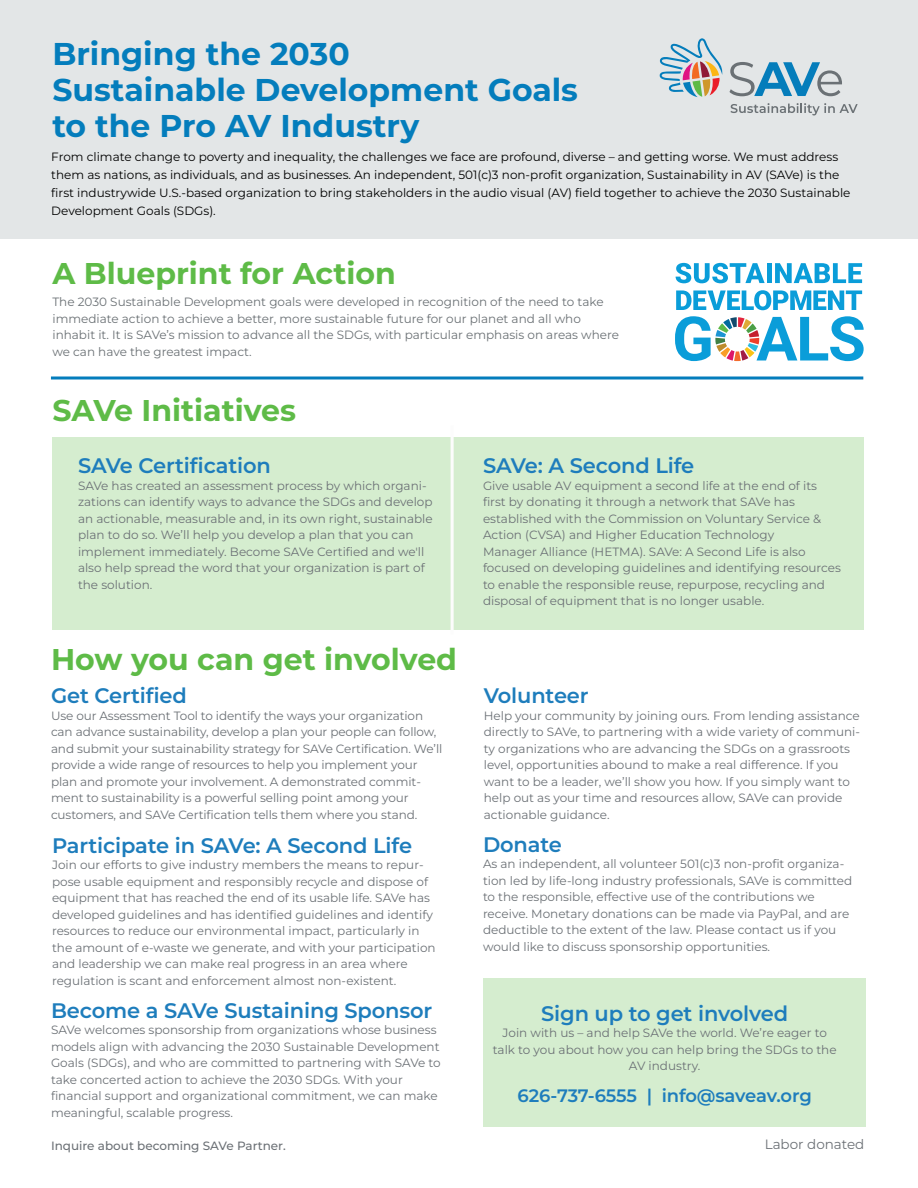
<style>
.page{position:relative;width:918px;height:1188px;background:#fff}
.page>*{position:absolute;margin:0;border:0;box-sizing:border-box;transform-origin:0 0}
.t1{font:700 31.5px/36px "Montserrat";color:#047dbc}
.t2{font:700 30px "Montserrat";color:#5ebb47}
.t3{font:600 21px "Montserrat";letter-spacing:-.005em;color:#1e7dbc}
.t4{font:600 18px "Montserrat";letter-spacing:-.01em;color:#1e7dbc}
.t5{font:13.5px "Montserrat";color:#6c7176}
.t6{font:12px/16.5px "Montserrat";color:#6c7176}
.t7{font:12px/18px "Montserrat";color:#000}
.t8{font:12px/16.5px "Montserrat";color:#6b7175}
.t9{font:500 12px "Montserrat";color:#6c7176}
</style>
<div class="page">
<div style="left:0;top:0;width:918px;height:239px;background:#e3e6e7"></div>
<svg style="left:729px;top:62px;width:113px;height:34px"></svg>
<svg style="left:731px;top:103px;width:127px;height:12px"></svg>
<svg style="left:659px;top:38px;width:64px;height:59px"></svg>
<div style="left:483px;top:978px;width:383px;height:148px;background:#d5edcf"></div>
<div style="left:52px;top:438px;width:811px;height:192px;background:#d5edcf"></div>
<svg style="left:51px;top:376px;width:812px;height:4px;background:#429dcc"></svg>
<hr style="left:451px;top:425px;width:3px;height:209px;background:#fcfcfc">
<svg style="left:675px;top:316px;width:189px;height:45px"></svg>
<svg style="left:676px;top:263px;width:89px;height:20px"></svg>
<hr style="left:767px;top:263px;width:4px;height:20px;background:#0a9dd9">
<svg style="left:775px;top:263px;width:87px;height:20px"></svg>
<svg style="left:676px;top:290px;width:186px;height:20px"></svg>
<h1 class="t1" style="left:52px;top:35px;width:527px">Bringing the 2030<br>Sustainable Development Goals to the Pro AV Industry</h1>
<p class="t7" style="left:51px;top:148px;width:801px">From climate change to poverty and inequality, the challenges we face are profound, diverse – and getting worse. We must address them as nations, as individuals, and as businesses. An independent, 501(c)3 non-profit organization, Sustainability in AV (SAVe) is the first industrywide U.S.-based organization to bring stakeholders in the audio visual (AV) field together to achieve the 2030 Sustainable Development Goals (SDGs).</p>
<h2 class="t2" style="left:52px;top:253px;width:345px">A Blueprint for Action</h2>
<p class="t8" style="left:52px;top:293px;width:568px">The 2030 Sustainable Development goals were developed in recognition of the need to take immediate action to achieve a better, more sustainable future for our planet and all who inhabit it. It is SAVe’s mission to advance all the SDGs, with particular emphasis on areas where we can have the greatest impact.</p>
<h2 class="t2" style="left:52px;top:391px;width:245px">SAVe Initiatives</h2>
<h3 class="t3" style="left:78px;top:452px;width:194px">SAVe Certification</h3>
<p class="t6" style="left:78px;top:477px;width:356px">SAVe has created an assessment process by which organi&shy;zations can identify ways to advance the SDGs and develop an actionable, measurable and, in its own right, sustainable plan to do so. We’ll help you develop a plan that you can implement immediately. Become SAVe Certified and we'll also help spread the word that your organization is part of the solution.</p>
<h2 class="t2" style="left:51px;top:640px;width:408px">How you can get involved</h2>
<h3 class="t3" style="left:51px;top:682px;width:137px">Get Certified</h3>
<p class="t6" style="left:51px;top:707px;width:393px">Use our Assessment Tool to identify the ways your organization can advance sustainability, develop a plan your people can follow, and submit your sustainability strategy for SAVe Certification. We’ll provide a wide range of resources to help you implement your plan and promote your involvement. A demonstrated commit&shy;ment to sustainability is a powerful selling point among your customers, and SAVe Certification tells them where you stand.</p>
<h3 class="t3" style="left:52px;top:831px;width:362px">Participate in SAVe: A Second Life</h3>
<p class="t6" style="left:52px;top:856px;width:385px">Join our efforts to give industry members the means to repur&shy;pose usable equipment and responsibly recycle and dispose of equipment that has reached the end of its usable life. SAVe has developed guidelines and has identified guidelines and identify resources to reduce our environmental impact, particularly in the amount of e-waste we generate, and with your participation and leadership we can make real progress in an area where regulation is scant and enforcement almost non-existent.</p>
<h3 class="t3" style="left:51px;top:996px;width:383px">Become a SAVe Sustaining Sponsor</h3>
<p class="t6" style="left:51px;top:1021px;width:391px">SAVe welcomes sponsorship from organizations whose business models align with advancing the 2030 Sustainable Development Goals (SDGs), and who are committed to partnering with SAVe to take concerted action to achieve the 2030 SDGs. With your financial support and organizational commitment, we can make meaningful, scalable progress.</p>
<p class="t9" style="left:51px;top:1137px;width:236px">Inquire about becoming SAVe Partner.</p>
<h3 class="t3" style="left:483px;top:452px;width:213px">SAVe: A Second Life</h3>
<p class="t6" style="left:483px;top:477px;width:360px">Give usable AV equipment a second life at the end of its first by donating it through a network that SAVe has established with the Commission on Voluntary Service &amp; Action (CVSA) and Higher Education Technology<br>Manager Alliance (HETMA). SAVe: A Second Life is also focused on developing guidelines and identifying resources to enable the responsible reuse, repurpose, recycling and disposal of equipment that is no longer usable.</p>
<h3 class="t3" style="left:484px;top:682px;width:106px">Volunteer</h3>
<p class="t6" style="left:484px;top:707px;width:378px">Help your community by joining ours. From lending assistance directly to SAVe, to partnering with a wide variety of communi&shy;ty organizations who are advancing the SDGs on a grassroots level, opportunities abound to make a real difference. If you want to be a leader, we’ll show you how. If you simply want to help out as your time and resources allow, SAVe can provide actionable guidance.</p>
<h3 class="t3" style="left:483px;top:830px;width:80px">Donate</h3>
<p class="t6" style="left:483px;top:856px;width:371px">As an independent, all volunteer 501(c)3 non-profit organiza&shy;tion led by life-long industry professionals, SAVe is committed to the responsible, effective use of the contributions we receive. Monetary donations can be made via PayPal, and are deductible to the extent of the law. Please contact us if you would like to discuss sponsorship opportunities.</p>
<h3 class="t3" style="left:541px;top:999px;width:248px">Sign up to get involved</h3>
<p class="t6" style="left:493px;top:1024px;width:345px;text-align:center">Join with us – and help SAVe the world. We’re eager to talk to you about how you can help bring the SDGs to the<br>AV industry.</p>
<h3 class="t4" style="left:518px;top:1083px;width:296px">626-737-6555 | info@saveav.org</h3>
<p class="t5" style="left:765px;top:1135px;width:101px">Labor donated</p>
</div>
